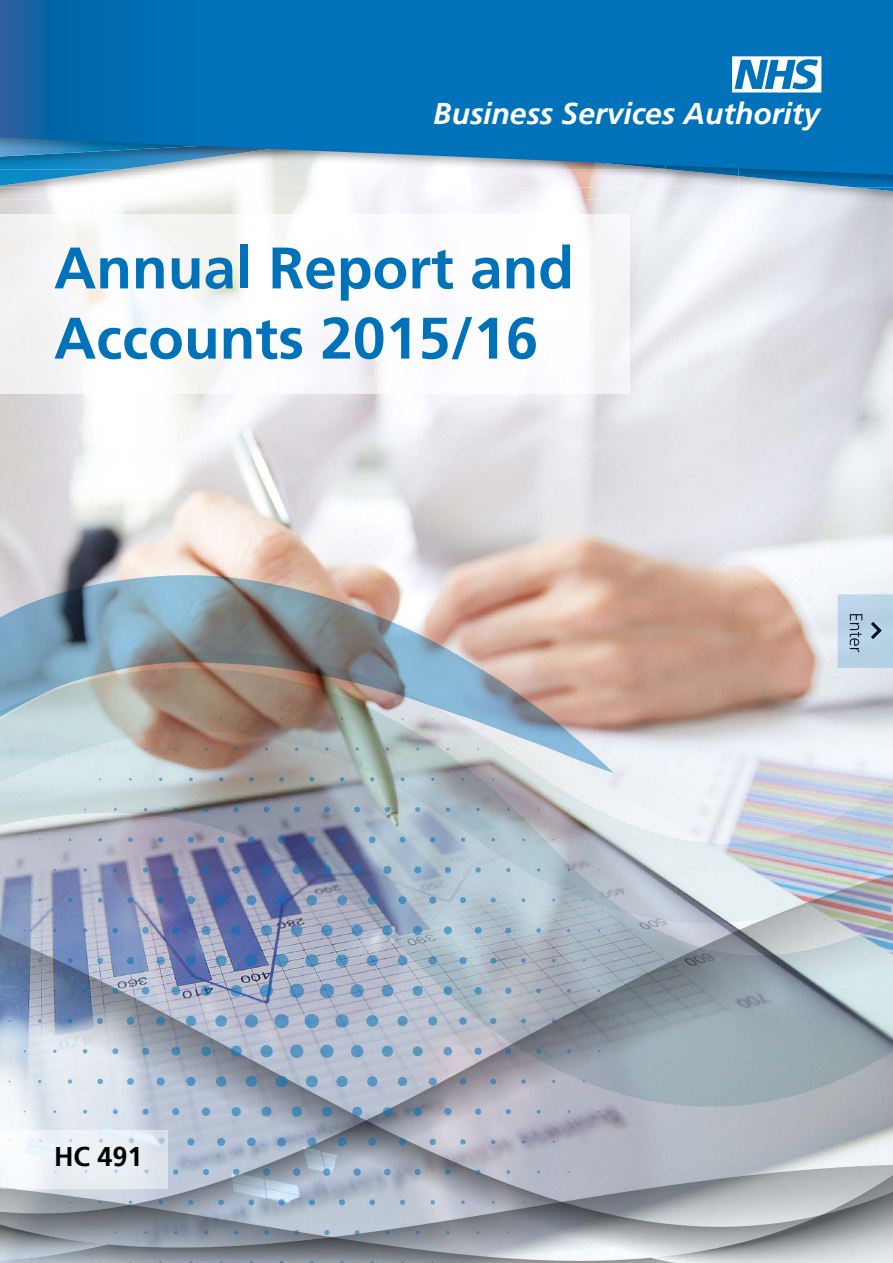
<style>
.page{position:relative;width:893px;height:1263px;background:#fff}
.page>*{position:absolute;margin:0;border:0;box-sizing:border-box;transform-origin:0 0}
.t1{font:700 58.5px/70.2px "Frutiger LT Std";color:#0072ba}
.t2{font:italic 700 30px "Frutiger LT Std";color:#fff}
.t3{font:700 27px "Frutiger LT Std";color:#000}
</style>
<div class="page">
<img style="left:0;top:204px;width:893px;height:1059px">
<img style="left:0;top:188px;width:856px;height:16px">
<svg style="left:856px;top:188px;width:37px;height:16px"></svg>
<img style="left:0;top:188px;width:738px;height:11px">
<img style="left:738px;top:175px;width:155px;height:13px">
<img style="left:0;top:175px;width:728px;height:11px">
<svg style="left:0;top:0;width:893px;height:175px;background:#1077b8"></svg>
<svg style="left:732px;top:56px;width:89px;height:36px"></svg>
<img style="left:0;top:215px;width:629px;height:179px">
<img style="left:0;top:1130px;width:168px;height:58px">
<div style="left:837px;top:594px;width:56px;height:74px;background:#b8d2e5"></div>
<img style="left:850px;top:614px;width:12px;height:38px">
<img style="left:871px;top:622px;width:11px;height:17px">
<p class="t2" style="left:433px;top:96px;width:388px">Business Services Authority</p>
<p class="t1" style="left:54px;top:233px;width:522px">Annual Report and<br>Accounts 2015/16</p>
<p class="t3" style="left:54px;top:1141px;width:90px">HC 491</p>
</div>
